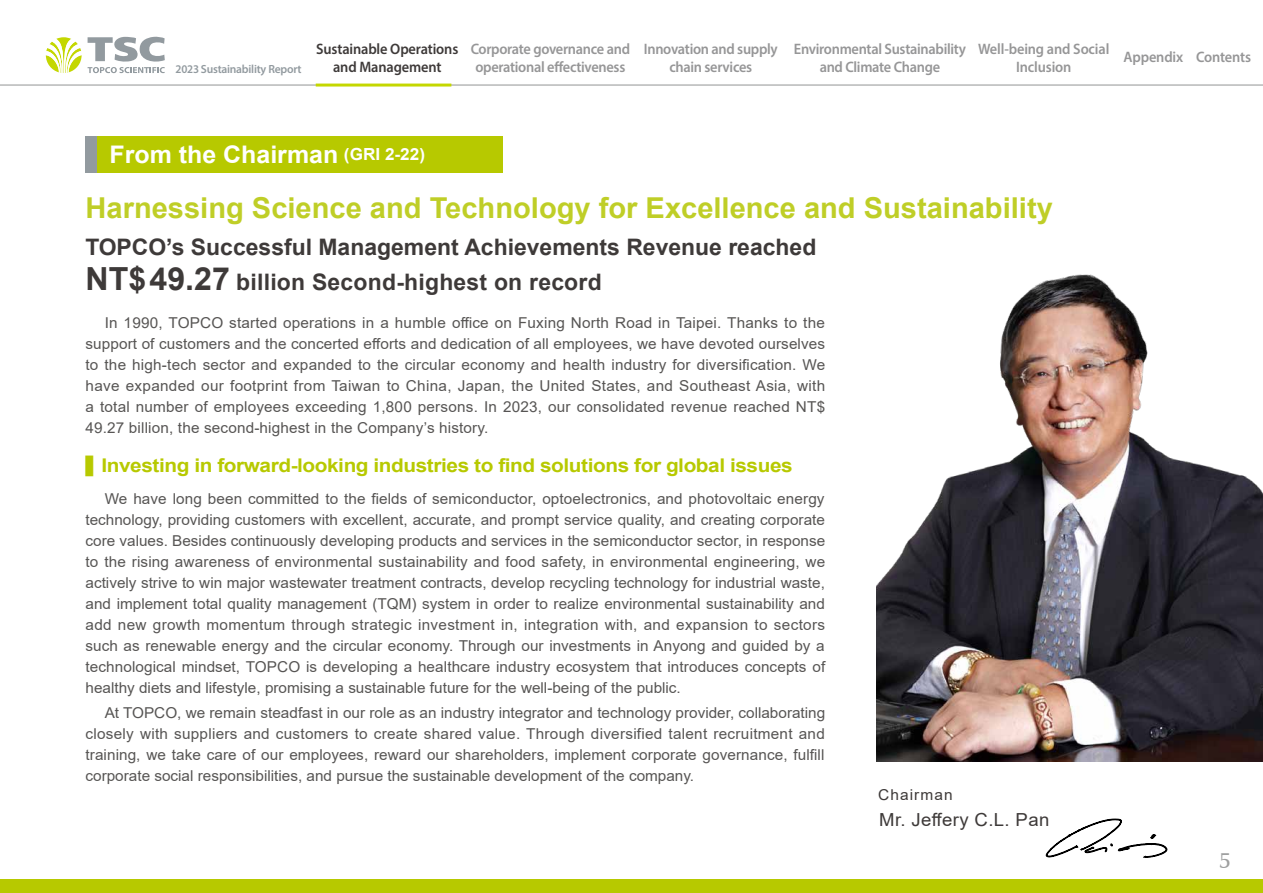
<style>
.page{position:relative;width:1263px;height:893px;background:#fff}
.page>*{position:absolute;margin:0;border:0;box-sizing:border-box;transform-origin:0 0}
.t1{font:700 28.8px "Arial";color:#bfce27}
.t2{font:700 24.3px "Arial";color:#fff}
.t3{font:700 22.65px/34.5px "Arial";color:#3e3a39}
.t4{font:600 22.5px "Zapf Humanist 601 BT";color:#9fa0a0}
.t5{font:700 18.9px "Arial";letter-spacing:-.02em;color:#b7c900;scale:1.1 1}
.t6{font:18px "Arial";letter-spacing:.02em;color:#3e3a39}
.t7{font:600 15.15px/18px "Myriad Pro";letter-spacing:-.02em;color:#969697;text-align:center;scale:.95 1}
.t8{font:600 15.15px/18px "Myriad Pro";letter-spacing:-.01em;color:#3e3a39;text-align:center;scale:.95 1}
.t9{font:15px/21px "Arial";color:#575554;text-align:justify}
.t10{font:15px "Arial";letter-spacing:.07em;color:#3e3a39}
.t11{font:600 11.85px "Myriad Pro";letter-spacing:-.02em;color:#929a9f;scale:.95 1}
.s1{font-size:16.65px}
.s2{font-size:31.8px}
.s3{font-family:"Microsoft Jheng Hei"}
</style>
<div class="page">
<hr style="left:0;top:84px;width:1263px;height:2px;background:#aaabab">
<div style="left:1px;top:879px;width:1262px;height:14px;background:#b7c900"></div>
<svg style="left:46px;top:37px;width:36px;height:36px"></svg>
<svg style="left:88px;top:37px;width:77px;height:36px"></svg>
<hr style="left:316px;top:84px;width:135px;height:3px;background:#c4d700">
<img style="left:876px;top:274px;width:387px;height:487px">
<div style="left:94px;top:136px;width:409px;height:37px;background:#b7c900"></div>
<div style="left:85px;top:136px;width:11px;height:37px;background:#929a9f"></div>
<svg style="left:1045px;top:818px;width:123px;height:40px"></svg>
<p class="t11" style="left:176px;top:62px;width:134px">2023 Sustainability Report</p>
<p class="t7" style="left:794px;top:40px;width:183px">Environmental Sustainability and Climate Change</p>
<p class="t7" style="left:1196px;top:48px;width:60px">Contents</p>
<p class="t8" style="left:316px;top:40px;width:151px">Sustainable Operations and Management</p>
<p class="t7" style="left:471px;top:40px;width:169px">Corporate governance and operational effectiveness</p>
<p class="t7" style="left:644px;top:40px;width:143px">Innovation and supply chain services</p>
<p class="t7" style="left:978px;top:40px;width:140px">Well-being and Social<br>Inclusion</p>
<p class="t7" style="left:1123px;top:48px;width:64px">Appendix</p>
<h2 class="t2" style="left:109px;top:137px;width:317px">From the Chairman <span class="s1">(GRI 2-22)</span></h2>
<h1 class="t1" style="left:86px;top:188px;width:969px">Harnessing Science and Technology for Excellence and Sustainability</h1>
<h3 class="t3" style="left:86px;top:230px;width:732px">TOPCO’s Successful Management Achievements Revenue reached<br><span class="s2">NT$49.27</span> billion Second-highest on record</h3>
<p class="t9" style="left:86px;top:312px;width:741px;text-indent:19px">In 1990, TOPCO started operations in a humble office on Fuxing North Road in Taipei. Thanks to the support of customers and the concerted efforts and dedication of all employees, we have devoted ourselves to the high-tech sector and expanded to the circular economy and health industry for diversification. We have expanded our footprint from Taiwan to China, Japan, the United States, and Southeast Asia, with a total number of employees exceeding 1,800 persons. In 2023, our consolidated revenue reached NT$ 49.27 billion, the second-highest in the Company’s history.</p>
<p class="t5" style="left:86px;top:452px;width:644px"><span class="s3">▌</span>Investing in forward-looking industries to find solutions for global issues</p>
<p class="t9" style="left:86px;top:488px;width:741px;text-indent:19px">We have long been committed to the fields of semiconductor, optoelectronics, and photovoltaic energy technology, providing customers with excellent, accurate, and prompt service quality, and creating corporate core values. Besides continuously developing products and services in the semiconductor sector, in response to the rising awareness of environmental sustainability and food safety, in environmental engineering, we actively strive to win major wastewater treatment contracts, develop recycling technology for industrial waste, and implement total quality management (TQM) system in order to realize environmental sustainability and add new growth momentum through strategic investment in, integration with, and expansion to sectors such as renewable energy and the circular economy. Through our investments in Anyong and guided by a technological mindset, TOPCO is developing a healthcare industry ecosystem that introduces concepts of healthy diets and lifestyle, promising a sustainable future for the well-being of the public.</p>
<p class="t9" style="left:86px;top:702px;width:741px;text-indent:19px">At TOPCO, we remain steadfast in our role as an industry integrator and technology provider, collaborating closely with suppliers and customers to create shared value. Through diversified talent recruitment and training, we take care of our employees, reward our shareholders, implement corporate governance, fulfill corporate social responsibilities, and pursue the sustainable development of the company.</p>
<p class="t10" style="left:878px;top:784px;width:76px">Chairman</p>
<p class="t6" style="left:879px;top:807px;width:172px">Mr. Jeffery C.L. Pan</p>
<h3 class="t4" style="left:1219px;top:846px;width:14px">5</h3>
</div>
